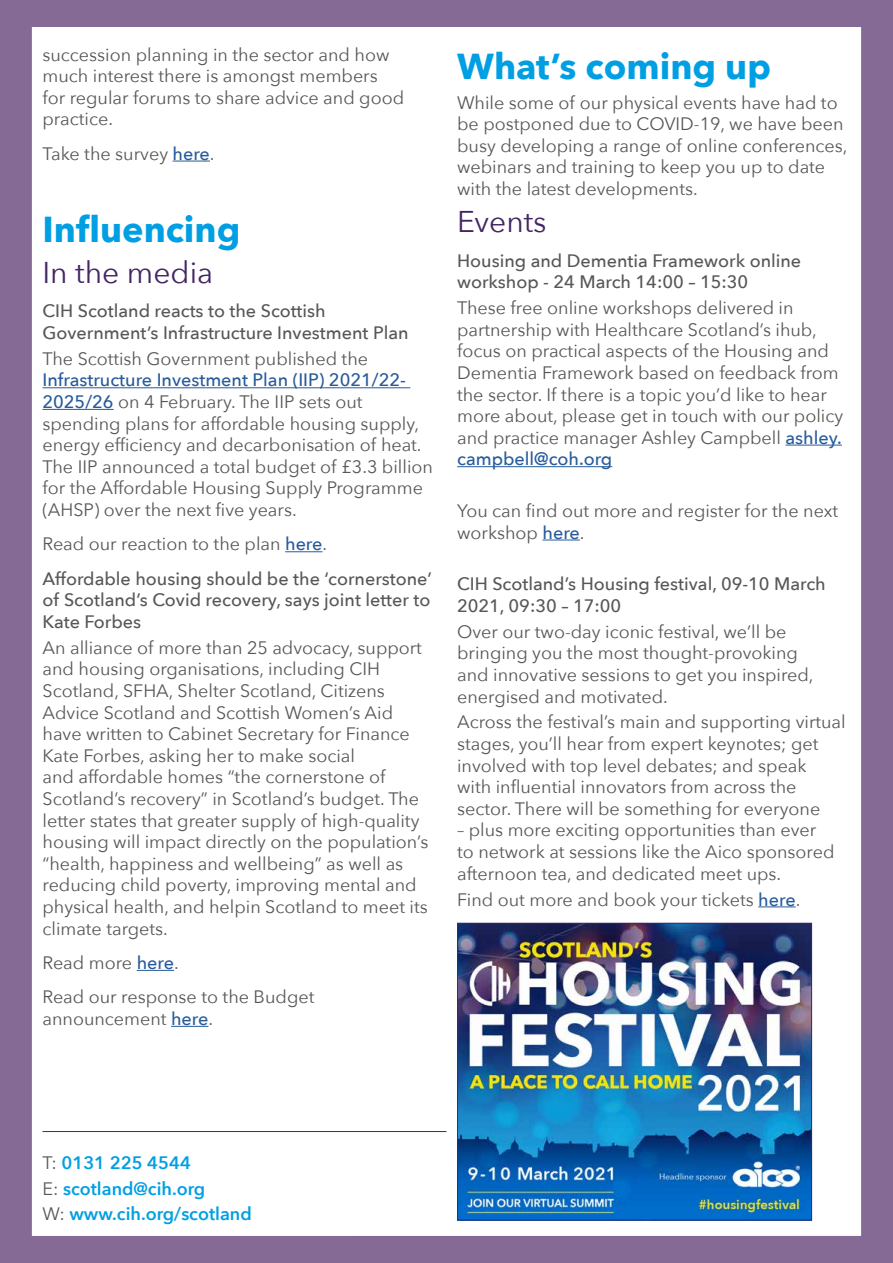
<style>
.page{position:relative;width:893px;height:1263px;background:#856a95}
.page>*{position:absolute;margin:0;border:0;box-sizing:border-box;transform-origin:0 0}
.t1{font:700 36px "Avenir Next";color:#009fe3}
.t2{font:30px "Avenir Next";color:#442563}
.t3{font:18px/21.6px "Avenir Next";color:#575756}
.t4{font:500 18px/21.6px "Avenir Next";color:#575756}
.t5{font:600 18px/25.8px "Avenir Next";color:#009fe3}
.s1{font-weight:500;color:#275b9b}
.s2{font-weight:400}
.s3{color:#275b9b}
.s4{font-weight:400;color:#575756}
</style>
<div class="page">
<div style="left:32px;top:27px;width:829px;height:1209px;background:#fff"></div>
<hr style="left:173px;top:161px;width:37px;height:1px;background:#275b9b">
<hr style="left:43px;top:387px;width:367px;height:1px;background:#275b9b">
<hr style="left:43px;top:409px;width:71px;height:1px;background:#275b9b">
<hr style="left:285px;top:551px;width:37px;height:1px;background:#275b9b">
<hr style="left:137px;top:970px;width:37px;height:1px;background:#275b9b">
<hr style="left:171px;top:1026px;width:37px;height:1px;background:#275b9b">
<hr style="left:785px;top:445px;width:57px;height:1px;background:#275b9b">
<hr style="left:457px;top:466px;width:155px;height:1px;background:#275b9b">
<hr style="left:542px;top:539px;width:38px;height:1px;background:#275b9b">
<hr style="left:758px;top:906px;width:38px;height:1px;background:#275b9b">
<hr style="left:43px;top:1131px;width:403px;height:1px;background:#442563">
<img style="left:459px;top:925px;width:351px;height:293px">
<div style="left:457px;top:923px;width:355px;height:297px;border:1px solid #442563"></div>
<p class="t3" style="left:43px;top:43px;width:363px">succession planning in the sector and how much interest there is amongst members for regular forums to share advice and good practice.</p>
<p class="t3" style="left:43px;top:142px;width:174px">Take the survey <span class="s1">here</span>.</p>
<h1 class="t1" style="left:43px;top:198px;width:199px">Influencing</h1>
<h2 class="t2" style="left:43px;top:247px;width:172px">In the media</h2>
<p class="t4" style="left:43px;top:300px;width:368px">CIH Scotland reacts to the Scottish<br>Government’s Infrastructure Investment Plan</p>
<p class="t3" style="left:43px;top:347px;width:327px">The Scottish Government published the</p>
<p class="t3" style="left:43px;top:369px;width:392px"><span class="s1">Infrastructure Investment Plan (IIP) 2021/22- 2025/26</span> on 4 February. The IIP sets out spending plans for affordable housing supply, energy efficiency and decarbonisation of heat.<br>The IIP announced a total budget of £3.3 billion for the Affordable Housing Supply Programme (AHSP) over the next five years.</p>
<p class="t4" style="left:43px;top:526px;width:391px;line-height:34.3px"><span class="s2">Read our reaction to the plan</span> <span class="s3">here</span><span class="s2">.<br></span>Affordable housing should be the ‘cornerstone’</p>
<p class="t4" style="left:43px;top:589px;width:389px">of Scotland’s Covid recovery, says joint letter to<br>Kate Forbes</p>
<p class="t3" style="left:43px;top:636px;width:387px">An alliance of more than 25 advocacy, support and housing organisations, including CIH Scotland, SFHA, Shelter Scotland, Citizens Advice Scotland and Scottish Women’s Aid have written to Cabinet Secretary for Finance Kate Forbes, asking her to make social<br>and affordable homes “the cornerstone of Scotland’s recovery” in Scotland’s budget. The letter states that greater supply of high-quality housing will impact directly on the population’s “health, happiness and wellbeing” as well as reducing child poverty, improving mental and physical health, and helpin Scotland to meet its climate targets.</p>
<p class="t3" style="left:43px;top:945px;width:273px;line-height:34.3px">Read more <span class="s1">here</span>.<br>Read our response to the Budget</p>
<p class="t3" style="left:43px;top:1007px;width:172px">announcement <span class="s1">here</span>.</p>
<h1 class="t1" style="left:457px;top:35px;width:315px">What’s coming up</h1>
<p class="t3" style="left:457px;top:91px;width:392px">While some of our physical events have had to be postponed due to COVID-19, we have been busy developing a range of online conferences, webinars and training to keep you up to date with the latest developments.</p>
<h2 class="t2" style="left:457px;top:197px;width:91px">Events</h2>
<p class="t4" style="left:457px;top:249px;width:346px">Housing and Dementia Framework online workshop - 24 March 14:00 – 15:30</p>
<p class="t3" style="left:457px;top:296px;width:388px">These free online workshops delivered in partnership with Healthcare Scotland’s ihub, focus on practical aspects of the Housing and Dementia Framework based on feedback from the sector. If there is a topic you’d like to hear more about, please get in touch with our policy and practice manager Ashley Campbell <span class="s1">ashley. campbell@coh.org</span></p>
<p class="t3" style="left:457px;top:499px;width:383px">You can find out more and register for the next workshop <span class="s1">here</span>.</p>
<p class="t4" style="left:457px;top:573px;width:370px">CIH Scotland’s Housing festival, 09-10 March<br>2021, 09:30 – 17:00</p>
<p class="t3" style="left:457px;top:620px;width:358px">Over our two-day iconic festival, we’ll be bringing you the most thought-provoking and innovative sessions to get you inspired, energised and motivated.</p>
<p class="t3" style="left:457px;top:711px;width:390px">Across the festival’s main and supporting virtual stages, you’ll hear from expert keynotes; get involved with top level debates; and speak<br>with influential innovators from across the sector. There will be something for everyone</p>
<p class="t3" style="left:457px;top:819px;width:379px">– plus more exciting opportunities than ever to network at sessions like the Aico sponsored afternoon tea, and dedicated meet ups.</p>
<p class="t3" style="left:457px;top:888px;width:345px">Find out more and book your tickets <span class="s1">here</span>.</p>
<p class="t5" style="left:43px;top:1149px;width:211px"><span class="s4">T:</span> 0131 225 4544<br><span class="s4">E:</span> scotland@cih.org<br><span class="s4">W:</span> www.cih.org/scotland</p>
</div>
